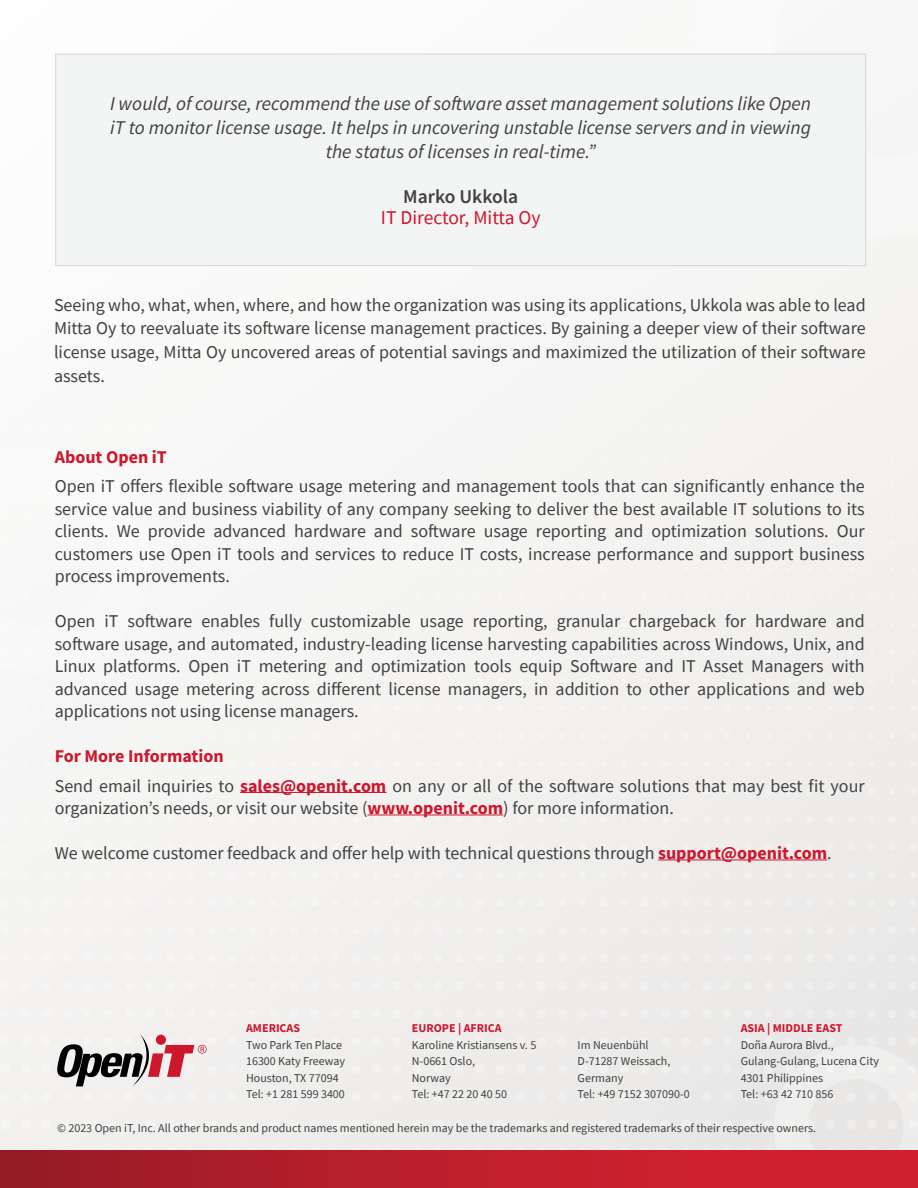
<style>
.page{position:relative;width:918px;height:1188px;background:#f3f4f4}
.page>*{position:absolute;margin:0;border:0;box-sizing:border-box;transform-origin:0 0}
.t1{font:italic 19.5px/24px "Source Sans Pro";color:#404040;text-align:center}
.t2{font:19.5px "Source Sans Pro";color:#cd172d}
.t3{font:600 19.5px "Source Sans Pro";color:#404040}
.t4{font:18px/22.5px "Source Sans Pro";color:#404040;text-align:justify}
.t5{font:700 18px "Source Sans Pro";color:#cd172d}
.t6{font:12px/16.5px "Source Sans Pro";color:#404040}
.t7{font:700 12px "Source Sans Pro";color:#cd172d}
.s1{font-weight:700;color:#cd172d}
</style>
<div class="page">
<svg style="left:793px;top:1009px;width:104px;height:9px"></svg>
<svg style="left:909px;top:1009px;width:8px;height:9px"></svg>
<svg style="left:833px;top:982px;width:63px;height:8px"></svg>
<svg style="left:874px;top:954px;width:22px;height:8px"></svg>
<div style="left:0;top:1150px;width:918px;height:38px;background:#951b25"></div>
<svg style="left:57px;top:1034px;width:861px;height:154px"></svg>
<hr style="left:240px;top:792px;width:146px;height:1px;background:#cd172d">
<hr style="left:368px;top:815px;width:135px;height:1px;background:#cd172d">
<hr style="left:658px;top:860px;width:169px;height:1px;background:#cd172d">
<div style="left:55px;top:53px;width:811px;height:213px;border:1px solid #d9d8d8"></div>
<p class="t1" style="left:110px;top:92px;width:702px">I would, of course, recommend the use of software asset management solutions like Open iT to monitor license usage. It helps in uncovering unstable license servers and in viewing the status of licenses in real-time.”</p>
<p class="t3" style="left:403px;top:189px;width:116px">Marko Ukkola</p>
<p class="t2" style="left:381px;top:210px;width:161px">IT Director, Mitta Oy</p>
<p class="t4" style="left:54px;top:292px;width:813px;line-height:24px">Seeing who, what, when, where, and how the organization was using its applications, Ukkola was able to lead Mitta Oy to reevaluate its software license management practices. By gaining a deeper view of their software license usage, Mitta Oy uncovered areas of potential savings and maximized the utilization of their software assets.</p>
<p class="t5" style="left:55px;top:450px;width:114px">About Open iT</p>
<p class="t4" style="left:55px;top:475px;width:812px">Open iT offers flexible software usage metering and management tools that can significantly enhance the service value and business viability of any company seeking to deliver the best available IT solutions to its clients. We provide advanced hardware and software usage reporting and optimization solutions. Our customers use Open iT tools and services to reduce IT costs, increase performance and support business process improvements.</p>
<p class="t4" style="left:55px;top:610px;width:812px">Open iT software enables fully customizable usage reporting, granular chargeback for hardware and software usage, and automated, industry-leading license harvesting capabilities across Windows, Unix, and Linux platforms. Open iT metering and optimization tools equip Software and IT Asset Managers with advanced usage metering across different license managers, in addition to other applications and web applications not using license managers.</p>
<p class="t4" style="left:55px;top:742px;width:811px;line-height:29.2px"><span class="s1">For More Information<br></span>Send email inquiries to <span class="s1">sales@openit.com</span> on any or all of the software solutions that may best fit your</p>
<p class="t4" style="left:55px;top:797px;width:621px">organization’s needs, or visit our website (<span class="s1">www.openit.com</span>) for more information.</p>
<p class="t4" style="left:55px;top:842px;width:779px">We welcome customer feedback and offer help with technical questions through <span class="s1">support@openit.com</span>.</p>
<p class="t7" style="left:246px;top:1023px;width:56px">AMERICAS</p>
<p class="t6" style="left:246px;top:1036px;width:100px">Two Park Ten Place<br>16300 Katy Freeway<br>Houston, TX 77094<br>Tel: +1 281 599 3400</p>
<p class="t7" style="left:412px;top:1023px;width:91px">EUROPE | AFRICA</p>
<p class="t6" style="left:412px;top:1036px;width:126px">Karoline Kristiansens v. 5<br>N-0661 Oslo,<br>Norway<br>Tel: +47 22 20 40 50</p>
<p class="t6" style="left:578px;top:1036px;width:114px">Im Neuenbühl<br>D-71287 Weissach,<br>Germany<br>Tel: +49 7152 307090-0</p>
<p class="t7" style="left:741px;top:1023px;width:103px">ASIA | MIDDLE EAST</p>
<p class="t6" style="left:741px;top:1036px;width:140px">Doña Aurora Blvd.,<br>Gulang-Gulang, Lucena City<br>4301 Philippines<br>Tel: +63 42 710 856</p>
<p class="t6" style="left:57px;top:1119px;width:761px">© 2023 Open iT, Inc. All other brands and product names mentioned herein may be the trademarks and registered trademarks of their respective owners.</p>
</div>
